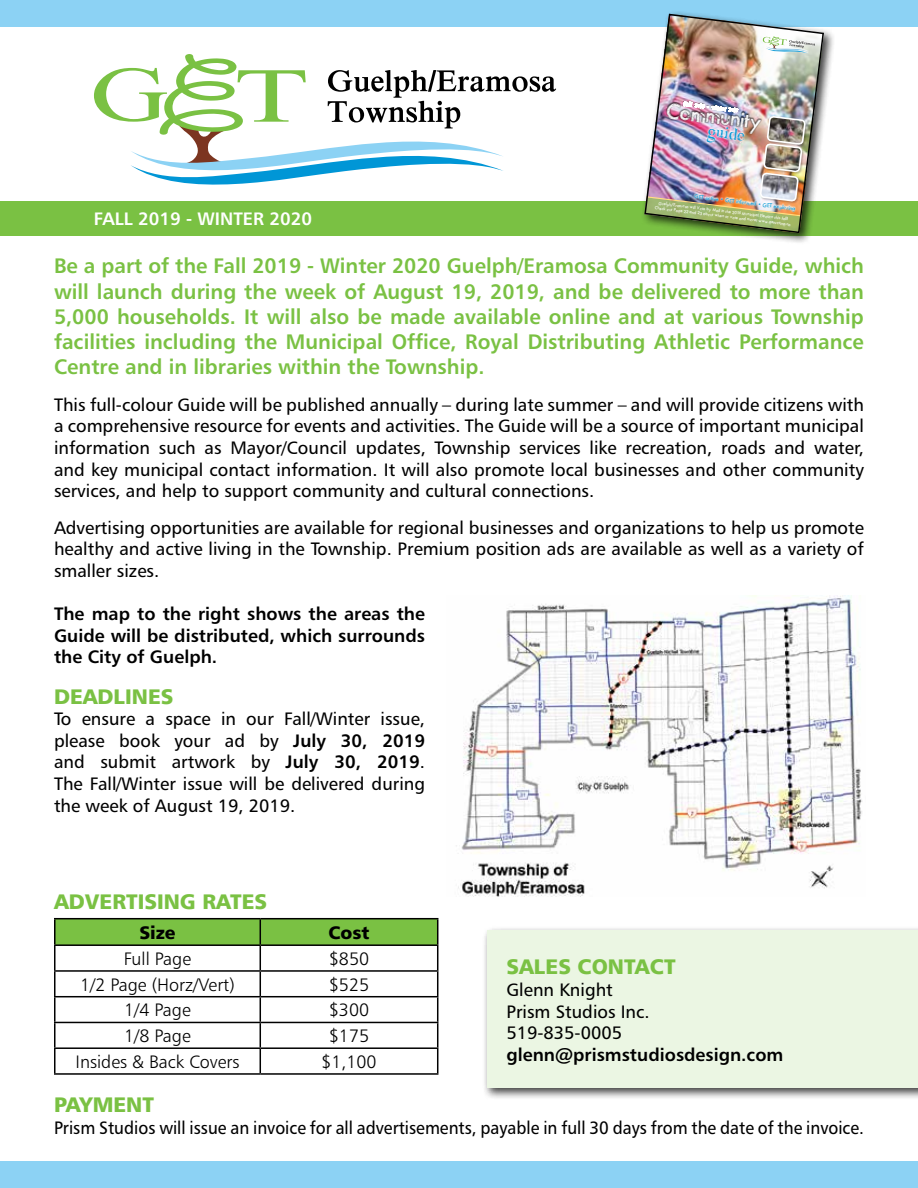
<style>
.page{position:relative;width:918px;height:1188px;background:#fff}
.page>*{position:absolute;margin:0;border:0;box-sizing:border-box;transform-origin:0 0}
.t1{font:21px/25.2px "Humanist 777 BT Bold B";color:#7ac143;text-align:justify}
.t2{font:21px "Humanist 777 BT Black B";color:#7ac143}
.t3{font:20.4px "Sketchy";color:#fff}
.t4{font:18px/21.6px "Humanist 777 BT Roman B";color:#000;text-align:justify}
.t5{font:18px/21.6px "Humanist 777 BT Bold B";color:#000;text-align:justify}
.t6{font:18px "Humanist 777 BT Roman B";color:#000;scale:.94 1}
.t7{font:18px "Humanist 777 BT Light B";color:#000}
.t8{font:18px "Humanist 777 BT Bold B";color:#fff}
.t9{font:18px "Humanist 777 BT Black B";color:#000}
.t10{font:14.1px "Lemonade";color:#109ad6}
.t11{font:5.4px "Sketchy";color:#109ad6}
.t12{font:4.2px/5.1px "Sketchy";color:#fff;text-align:center}
.s1{font-family:"Humanist 777 BT Light B"}
.s2{font-family:"Humanist 777 BT Bold B"}
</style>
<div class="page">
<div style="left:0;top:0;width:918px;height:27px;background:#8cd2f4"></div>
<div style="left:0;top:1161px;width:918px;height:27px;background:#8cd2f4"></div>
<svg style="left:94px;top:54px;width:462px;height:131px"></svg>
<hr style="left:54px;top:918px;width:206px;height:1px;background:#000">
<hr style="left:54px;top:919px;width:2px;height:25px;background:#000">
<hr style="left:260px;top:918px;width:178px;height:1px;background:#000">
<hr style="left:54px;top:944px;width:206px;height:2px;background:#000">
<hr style="left:54px;top:946px;width:2px;height:24px;background:#000">
<hr style="left:54px;top:970px;width:206px;height:2px;background:#000">
<hr style="left:54px;top:972px;width:2px;height:24px;background:#000">
<hr style="left:54px;top:996px;width:206px;height:1px;background:#000">
<hr style="left:54px;top:997px;width:2px;height:25px;background:#000">
<hr style="left:54px;top:1022px;width:206px;height:1px;background:#000">
<hr style="left:54px;top:1023px;width:2px;height:24px;background:#000">
<hr style="left:54px;top:1047px;width:206px;height:2px;background:#000">
<hr style="left:54px;top:1049px;width:2px;height:24px;background:#000">
<svg style="left:55px;top:919px;width:383px;height:154px"></svg>
<hr style="left:54px;top:1073px;width:206px;height:2px;background:#000">
<hr style="left:260px;top:1073px;width:178px;height:2px;background:#000">
<div style="left:483px;top:926px;width:435px;height:174px;background:#000;opacity:.75"></div>
<div style="left:487px;top:930px;width:431px;height:158px;background:#ebf6e3"></div>
<div style="left:0;top:201px;width:918px;height:34px;background:#7ac143"></div>
<div style="left:640px;top:10px;width:195px;height:235px;background:#000;opacity:.75"></div>
<img style="left:644px;top:13px;width:181px;height:221px">
<img style="left:456px;top:596px;width:406px;height:301px">
<p class="t8" style="left:94px;top:208px;width:220px">FALL 2019 - WINTER 2020</p>
<p class="t3" style="left:668px;top:99px;width:97px;rotate:7deg">Community</p>
<p class="t10" style="left:709px;top:125px;width:39px;rotate:7deg">guide</p>
<p class="t11" style="left:695px;top:193px;width:103px;rotate:7deg">GET active <span class="s1">•</span> GET informed <span class="s1">•</span> GET exploring</p>
<p class="t12" style="left:656px;top:200px;width:138px;rotate:7deg">Guelph/Eramosa will Vote by Mail in the 2018 Municipal Election this fall!<br>Check out Page 22 and 23 about when to vote and more! www.getvoting.ca</p>
<p class="t1" style="left:54px;top:253px;width:812px">Be a part of the Fall 2019 - Winter 2020 Guelph/Eramosa Community Guide, which will launch during the week of August 19, 2019, and be delivered to more than 5,000 households. It will also be made available online and at various Township facilities including the Municipal Office, Royal Distributing Athletic Performance Centre and in libraries within the Township.</p>
<p class="t4" style="left:54px;top:393px;width:812px">This full-colour Guide will be published annually – during late summer – and will provide citizens with a comprehensive resource for events and activities. The Guide will be a source of important municipal information such as Mayor/Council updates, Township services like recreation, roads and water, and key municipal contact information. It will also promote local businesses and other community services, and help to support community and cultural connections.</p>
<p class="t4" style="left:54px;top:516px;width:812px">Advertising opportunities are available for regional businesses and organizations to help us promote healthy and active living in the Township. Premium position ads are available as well as a variety of smaller sizes.</p>
<p class="t5" style="left:54px;top:603px;width:373px">The map to the right shows the areas the Guide will be distributed, which surrounds the City of Guelph.</p>
<p class="t2" style="left:54px;top:683px;width:121px">DEADLINES</p>
<p class="t4" style="left:54px;top:708px;width:373px">To ensure a space in our Fall/Winter issue, please book your ad by <span class="s2">July 30, 2019 </span>and submit artwork by <span class="s2">July 30, 2019</span>.<br>The Fall/Winter issue will be delivered during the week of August 19, 2019.</p>
<p class="t2" style="left:54px;top:888px;width:215px">ADVERTISING RATES</p>
<p class="t9" style="left:139px;top:921px;width:38px">Size</p>
<p class="t9" style="left:328px;top:921px;width:43px">Cost</p>
<p class="t7" style="left:124px;top:948px;width:69px">Full Page</p>
<p class="t7" style="left:329px;top:948px;width:42px">$850</p>
<p class="t7" style="left:80px;top:973px;width:156px">1/2 Page (Horz/Vert)</p>
<p class="t7" style="left:329px;top:973px;width:42px">$525</p>
<p class="t7" style="left:124px;top:999px;width:68px">1/4 Page</p>
<p class="t7" style="left:329px;top:999px;width:42px">$300</p>
<p class="t7" style="left:124px;top:1025px;width:68px">1/8 Page</p>
<p class="t7" style="left:329px;top:1025px;width:42px">$175</p>
<p class="t7" style="left:76px;top:1051px;width:165px">Insides &amp; Back Covers</p>
<p class="t7" style="left:321px;top:1051px;width:57px">$1,100</p>
<p class="t2" style="left:507px;top:954px;width:171px">SALES CONTACT</p>
<p class="t4" style="left:507px;top:979px;width:145px;text-align:left">Glenn Knight<br>Prism Studios Inc.<br>519-835-0005</p>
<p class="t5" style="left:507px;top:1043px;width:278px">glenn@prismstudiosdesign.com</p>
<p class="t2" style="left:54px;top:1092px;width:102px">PAYMENT</p>
<p class="t6" style="left:54px;top:1117px;width:863px">Prism Studios will issue an invoice for all advertisements, payable in full 30 days from the date of the invoice.</p>
</div>
